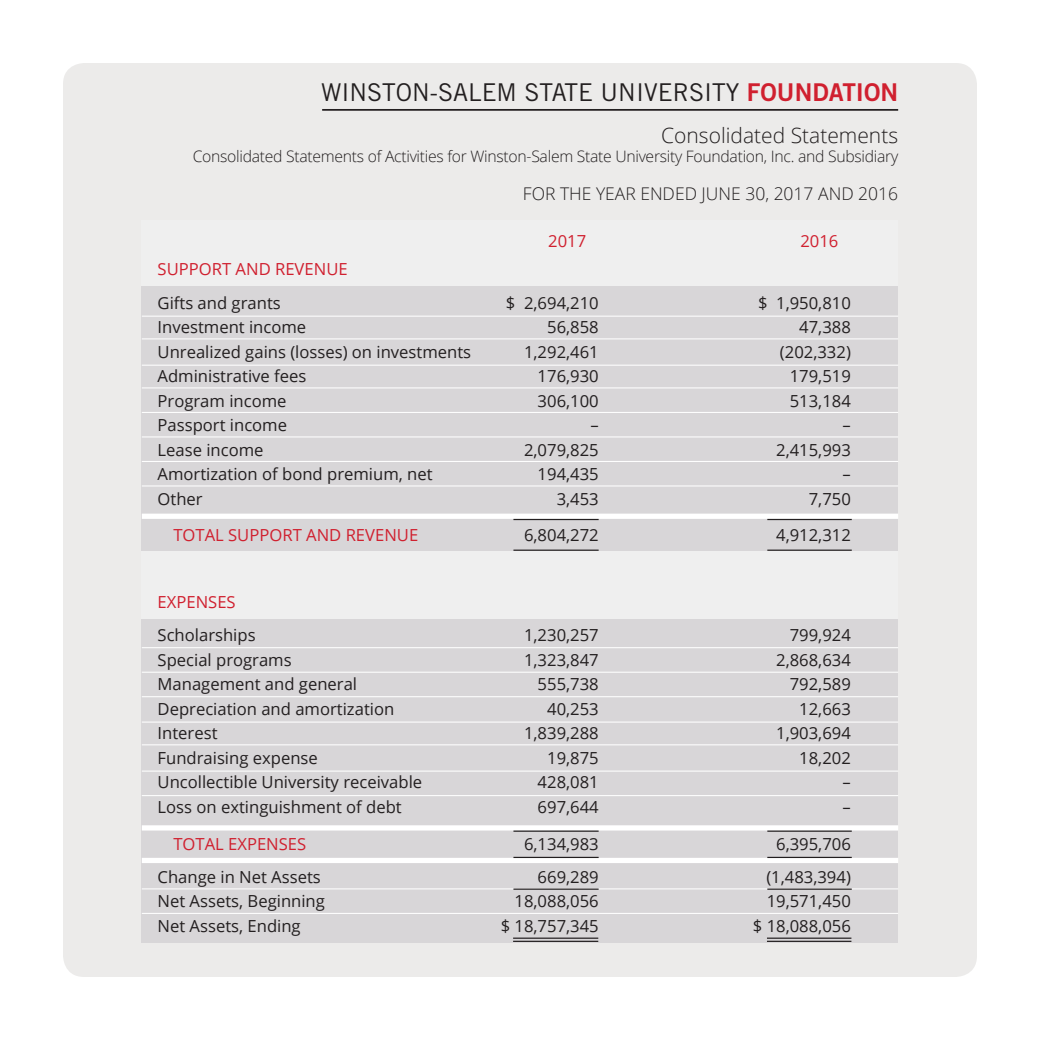
<style>
.page{position:relative;width:1040px;height:1040px;background:#fff}
.page>*{position:absolute;margin:0;border:0;box-sizing:border-box;transform-origin:0 0}
.t1{font:24.5px "Trade Gothic";color:#231f20}
.t2{font:300 21px "Open Sans";color:#231f20}
.t3{font:300 17.5px "Open Sans";color:#231f20}
.t4{font:16.62px "Open Sans";color:#231f20}
.t5{font:16.62px "Open Sans";color:#d0202f}
.t6{font:300 15.75px "Open Sans";letter-spacing:-.02em;color:#231f20}
.s1{font-family:"Trade Gothic Bold Two";color:#d0202f}
</style>
<div class="page">
<div style="left:63px;top:63px;width:913px;height:913px;background:#ecebea;border-radius:21px"></div>
<hr style="left:322px;top:109px;width:576px;height:2px;background:#231f20">
<div style="left:142px;top:220px;width:756px;height:703px;background:#efefef"></div>
<div style="left:142px;top:286px;width:756px;height:264px;background:#d8d6d8"></div>
<div style="left:142px;top:619px;width:756px;height:323px;background:#d8d6d8"></div>
<hr style="left:142px;top:315px;width:756px;height:2px;background:#fff">
<hr style="left:142px;top:338px;width:756px;height:1px;background:#fff">
<hr style="left:142px;top:364px;width:756px;height:2px;background:#fff">
<hr style="left:142px;top:387px;width:756px;height:1px;background:#fff">
<hr style="left:142px;top:412px;width:756px;height:1px;background:#fff">
<hr style="left:142px;top:436px;width:756px;height:1px;background:#fff">
<hr style="left:142px;top:461px;width:756px;height:1px;background:#fff">
<hr style="left:142px;top:485px;width:756px;height:1px;background:#fff">
<div style="left:142px;top:513px;width:756px;height:6px;background:#fff"></div>
<hr style="left:142px;top:696px;width:756px;height:1px;background:#fff">
<hr style="left:142px;top:671px;width:756px;height:1px;background:#fff">
<hr style="left:142px;top:647px;width:756px;height:1px;background:#fff">
<div style="left:142px;top:825px;width:756px;height:5px;background:#fff"></div>
<div style="left:142px;top:857px;width:756px;height:6px;background:#fff"></div>
<hr style="left:142px;top:888px;width:756px;height:1px;background:#fff">
<hr style="left:142px;top:912px;width:756px;height:1px;background:#fff">
<hr style="left:142px;top:770px;width:756px;height:1px;background:#fff">
<hr style="left:142px;top:795px;width:756px;height:1px;background:#fff">
<hr style="left:142px;top:744px;width:756px;height:1px;background:#fff">
<hr style="left:142px;top:721px;width:756px;height:1px;background:#fff">
<hr style="left:513px;top:549px;width:85px;height:2px;background:#231f20">
<hr style="left:513px;top:937px;width:85px;height:1px;background:#231f20">
<hr style="left:513px;top:519px;width:85px;height:1px;background:#231f20">
<hr style="left:513px;top:856px;width:85px;height:2px;background:#231f20">
<hr style="left:513px;top:830px;width:85px;height:1px;background:#231f20">
<hr style="left:513px;top:888px;width:85px;height:1px;background:#231f20">
<hr style="left:767px;top:549px;width:84px;height:2px;background:#231f20">
<hr style="left:767px;top:937px;width:84px;height:1px;background:#231f20">
<hr style="left:767px;top:519px;width:84px;height:1px;background:#231f20">
<hr style="left:767px;top:856px;width:84px;height:2px;background:#231f20">
<hr style="left:767px;top:830px;width:84px;height:1px;background:#231f20">
<hr style="left:767px;top:888px;width:84px;height:1px;background:#231f20">
<hr style="left:513px;top:940px;width:85px;height:1px;background:#231f20">
<hr style="left:767px;top:940px;width:84px;height:1px;background:#231f20">
<p class="t1" style="left:321px;top:77px;width:578px">WINSTON-SALEM STATE UNIVERSITY <span class="s1">FOUNDATION</span></p>
<p class="t2" style="left:661px;top:121px;width:238px">Consolidated Statements</p>
<p class="t6" style="left:193px;top:145px;width:707px">Consolidated Statements of Activities for Winston-Salem State University Foundation, Inc. and Subsidiary</p>
<p class="t3" style="left:523px;top:182px;width:377px">FOR THE YEAR ENDED JUNE 30, 2017 AND 2016</p>
<p class="t5" style="left:548px;top:230px;width:40px">2017</p>
<p class="t5" style="left:800px;top:230px;width:40px">2016</p>
<p class="t5" style="left:158px;top:258px;width:192px">SUPPORT AND REVENUE</p>
<p class="t4" style="left:158px;top:291px;width:125px">Gifts and grants</p>
<p class="t4" style="left:506px;top:291px;width:94px">$ 2,694,210</p>
<p class="t4" style="left:758px;top:291px;width:94px">$ 1,950,810</p>
<p class="t4" style="left:158px;top:316px;width:150px">Investment income</p>
<p class="t4" style="left:547px;top:316px;width:53px">56,858</p>
<p class="t4" style="left:799px;top:316px;width:53px">47,388</p>
<p class="t4" style="left:158px;top:340px;width:315px">Unrealized gains (losses) on investments</p>
<p class="t4" style="left:524px;top:340px;width:76px">1,292,461</p>
<p class="t4" style="left:780px;top:340px;width:72px">(202,332)</p>
<p class="t4" style="left:158px;top:365px;width:150px">Administrative fees</p>
<p class="t4" style="left:537px;top:365px;width:63px">176,930</p>
<p class="t4" style="left:789px;top:365px;width:63px">179,519</p>
<p class="t4" style="left:158px;top:389px;width:130px">Program income</p>
<p class="t4" style="left:537px;top:389px;width:63px">306,100</p>
<p class="t4" style="left:789px;top:389px;width:63px">513,184</p>
<p class="t4" style="left:158px;top:414px;width:131px">Passport income</p>
<p class="t4" style="left:590px;top:414px;width:10px">–</p>
<p class="t4" style="left:842px;top:414px;width:10px">–</p>
<p class="t4" style="left:158px;top:438px;width:107px">Lease income</p>
<p class="t4" style="left:524px;top:438px;width:76px">2,079,825</p>
<p class="t4" style="left:776px;top:438px;width:76px">2,415,993</p>
<p class="t4" style="left:158px;top:463px;width:276px">Amortization of bond premium, net</p>
<p class="t4" style="left:537px;top:463px;width:63px">194,435</p>
<p class="t4" style="left:842px;top:463px;width:10px">–</p>
<p class="t4" style="left:158px;top:487px;width:47px">Other</p>
<p class="t4" style="left:556px;top:487px;width:44px">3,453</p>
<p class="t4" style="left:808px;top:487px;width:44px">7,750</p>
<p class="t5" style="left:173px;top:524px;width:246px">TOTAL SUPPORT AND REVENUE</p>
<p class="t4" style="left:524px;top:524px;width:76px">6,804,272</p>
<p class="t4" style="left:776px;top:524px;width:76px">4,912,312</p>
<p class="t5" style="left:158px;top:590px;width:80px">EXPENSES</p>
<p class="t4" style="left:158px;top:624px;width:99px">Scholarships</p>
<p class="t4" style="left:524px;top:624px;width:76px">1,230,257</p>
<p class="t4" style="left:789px;top:624px;width:63px">799,924</p>
<p class="t4" style="left:158px;top:648px;width:136px">Special programs</p>
<p class="t4" style="left:524px;top:648px;width:76px">1,323,847</p>
<p class="t4" style="left:776px;top:648px;width:76px">2,868,634</p>
<p class="t4" style="left:158px;top:673px;width:201px">Management and general</p>
<p class="t4" style="left:537px;top:673px;width:63px">555,738</p>
<p class="t4" style="left:789px;top:673px;width:63px">792,589</p>
<p class="t4" style="left:158px;top:697px;width:238px">Depreciation and amortization</p>
<p class="t4" style="left:547px;top:697px;width:53px">40,253</p>
<p class="t4" style="left:799px;top:697px;width:53px">12,663</p>
<p class="t4" style="left:158px;top:722px;width:61px">Interest</p>
<p class="t4" style="left:524px;top:722px;width:76px">1,839,288</p>
<p class="t4" style="left:776px;top:722px;width:76px">1,903,694</p>
<p class="t4" style="left:158px;top:746px;width:162px">Fundraising expense</p>
<p class="t4" style="left:547px;top:746px;width:53px">19,875</p>
<p class="t4" style="left:799px;top:746px;width:53px">18,202</p>
<p class="t4" style="left:158px;top:771px;width:266px">Uncollectible University receivable</p>
<p class="t4" style="left:537px;top:771px;width:63px">428,081</p>
<p class="t4" style="left:842px;top:771px;width:10px">–</p>
<p class="t4" style="left:158px;top:795px;width:246px">Loss on extinguishment of debt</p>
<p class="t4" style="left:537px;top:795px;width:63px">697,644</p>
<p class="t4" style="left:842px;top:795px;width:10px">–</p>
<p class="t5" style="left:173px;top:832px;width:134px">TOTAL EXPENSES</p>
<p class="t4" style="left:524px;top:832px;width:76px">6,134,983</p>
<p class="t4" style="left:776px;top:832px;width:76px">6,395,706</p>
<p class="t4" style="left:158px;top:865px;width:165px">Change in Net Assets</p>
<p class="t4" style="left:537px;top:865px;width:63px">669,289</p>
<p class="t4" style="left:766px;top:865px;width:86px">(1,483,394)</p>
<p class="t4" style="left:158px;top:890px;width:169px">Net Assets, Beginning</p>
<p class="t4" style="left:514px;top:890px;width:86px">18,088,056</p>
<p class="t4" style="left:766px;top:890px;width:86px">19,571,450</p>
<p class="t4" style="left:158px;top:914px;width:145px">Net Assets, Ending</p>
<p class="t4" style="left:500px;top:914px;width:100px">$ 18,757,345</p>
<p class="t4" style="left:752px;top:914px;width:100px">$ 18,088,056</p>
</div>
